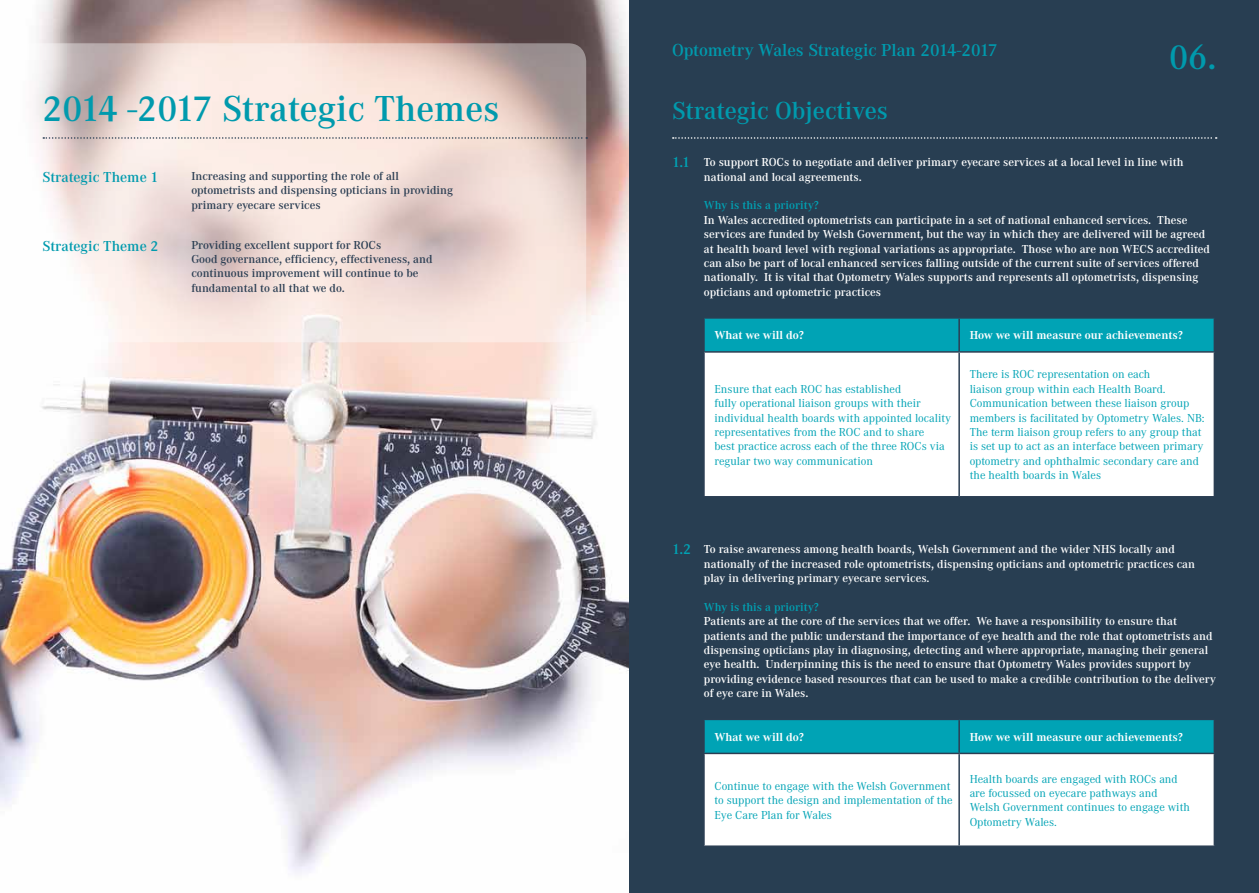
<style>
.page{position:relative;width:1259px;height:893px;background:#fff}
.page>*{position:absolute;margin:0;border:0;box-sizing:border-box;transform-origin:0 0}
.t1{font:600 37.5px "Corporate A";color:#009aad}
.t2{font:600 36px "Corporate A";color:#009aad}
.t3{font:600 25.5px "Corporate A";color:#009aad}
.t4{font:600 18px "Corporate A";color:#009aad}
.t5{font:600 15px "Corporate A";color:#009aad}
.t6{font:600 15px "Corporate A";color:#00a3b5}
.t7{font:600 12px/14.4px "Corporate A";color:#fff}
.t8{font:12px/14.4px "Corporate A";color:#00a3b5}
.t9{font:600 12px/14.4px "Corporate A";color:#2b3e53}
.t10{font:700 12px "Corporate A";color:#fff}
.t11{font:600 12px "Corporate A";color:#00a3b5}
</style>
<div class="page">
<img style="left:0;top:0;width:629px;height:873px">
<svg style="left:0;top:43px;width:586px;height:299px;background:#eeded9"></svg>
<div style="left:629px;top:0;width:630px;height:893px;background:#283e52"></div>
<svg style="left:673px;top:137px;width:543px;height:2px"></svg>
<svg style="left:43px;top:137px;width:544px;height:2px"></svg>
<div style="left:704px;top:319px;width:509px;height:32px;background:#00a3b5"></div>
<div style="left:704px;top:353px;width:509px;height:143px;background:#fff"></div>
<hr style="left:958px;top:319px;width:2px;height:32px;background:#2b3e53">
<hr style="left:958px;top:353px;width:2px;height:143px;background:#2b3e53">
<div style="left:704px;top:720px;width:509px;height:33px;background:#00a3b5"></div>
<div style="left:704px;top:754px;width:509px;height:91px;background:#fff"></div>
<hr style="left:958px;top:720px;width:2px;height:33px;background:#2b3e53">
<hr style="left:958px;top:754px;width:2px;height:91px;background:#2b3e53">
<h3 class="t4" style="left:672px;top:40px;width:327px">Optometry Wales Strategic Plan 2014-2017</h3>
<h1 class="t1" style="left:43px;top:88px;width:458px">2014 -2017 Strategic Themes</h1>
<h3 class="t3" style="left:672px;top:97px;width:217px">Strategic Objectives</h3>
<h2 class="t2" style="left:1169px;top:37px;width:49px">06.</h2>
<p class="t5" style="left:43px;top:169px;width:118px">Strategic Theme 1</p>
<p class="t5" style="left:43px;top:238px;width:118px">Strategic Theme 2</p>
<p class="t9" style="left:191px;top:169px;width:263px">Increasing and supporting the role of all optometrists and dispensing opticians in providing primary eyecare services</p>
<p class="t9" style="left:191px;top:238px;width:243px">Providing excellent support for ROCs<br>Good governance, efficiency, effectiveness, and continuous improvement will continue to be fundamental to all that we do.</p>
<p class="t6" style="left:672px;top:154px;width:20px">1.1</p>
<p class="t7" style="left:704px;top:155px;width:481px">To support ROCs to negotiate and deliver primary eyecare services at a local level in line with national and local agreements.</p>
<p class="t11" style="left:704px;top:199px;width:116px">Why is this a priority?</p>
<p class="t7" style="left:704px;top:213px;width:507px">In Wales accredited optometrists can participate in a set of national enhanced services. These services are funded by Welsh Government, but the way in which they are delivered will be agreed at health board level with regional variations as appropriate. Those who are non WECS accredited can also be part of local enhanced services falling outside of the current suite of services offered nationally. It is vital that Optometry Wales supports and represents all optometrists, dispensing opticians and optometric practices</p>
<p class="t10" style="left:714px;top:329px;width:91px">What we will do?</p>
<p class="t10" style="left:969px;top:329px;width:215px">How we will measure our achievements?</p>
<p class="t8" style="left:714px;top:382px;width:238px">Ensure that each ROC has established<br>fully operational liaison groups with their individual health boards with appointed locality representatives from the ROC and to share<br>best practice across each of the three ROCs via regular two way communication</p>
<p class="t8" style="left:969px;top:367px;width:236px">There is ROC representation on each<br>liaison group within each Health Board.<br>Communication between these liaison group members is facilitated by Optometry Wales. NB:<br>The term liaison group refers to any group that is set up to act as an interface between primary optometry and ophthalmic secondary care and the health boards in Wales</p>
<p class="t6" style="left:672px;top:541px;width:21px">1.2</p>
<p class="t7" style="left:704px;top:542px;width:492px">To raise awareness among health boards, Welsh Government and the wider NHS locally and nationally of the increased role optometrists, dispensing opticians and optometric practices can play in delivering primary eyecare services.</p>
<p class="t11" style="left:704px;top:600px;width:116px">Why is this a priority?</p>
<p class="t7" style="left:704px;top:614px;width:514px">Patients are at the core of the services that we offer. We have a responsibility to ensure that patients and the public understand the importance of eye health and the role that optometrists and dispensing opticians play in diagnosing, detecting and where appropriate, managing their general eye health. Underpinning this is the need to ensure that Optometry Wales provides support by providing evidence based resources that can be used to make a credible contribution to the delivery of eye care in Wales.</p>
<p class="t10" style="left:714px;top:730px;width:91px">What we will do?</p>
<p class="t10" style="left:969px;top:730px;width:215px">How we will measure our achievements?</p>
<p class="t8" style="left:714px;top:779px;width:240px">Continue to engage with the Welsh Government to support the design and implementation of the<br>Eye Care Plan for Wales</p>
<p class="t8" style="left:969px;top:772px;width:222px">Health boards are engaged with ROCs and are focussed on eyecare pathways and Welsh Government continues to engage with Optometry Wales.</p>
</div>
